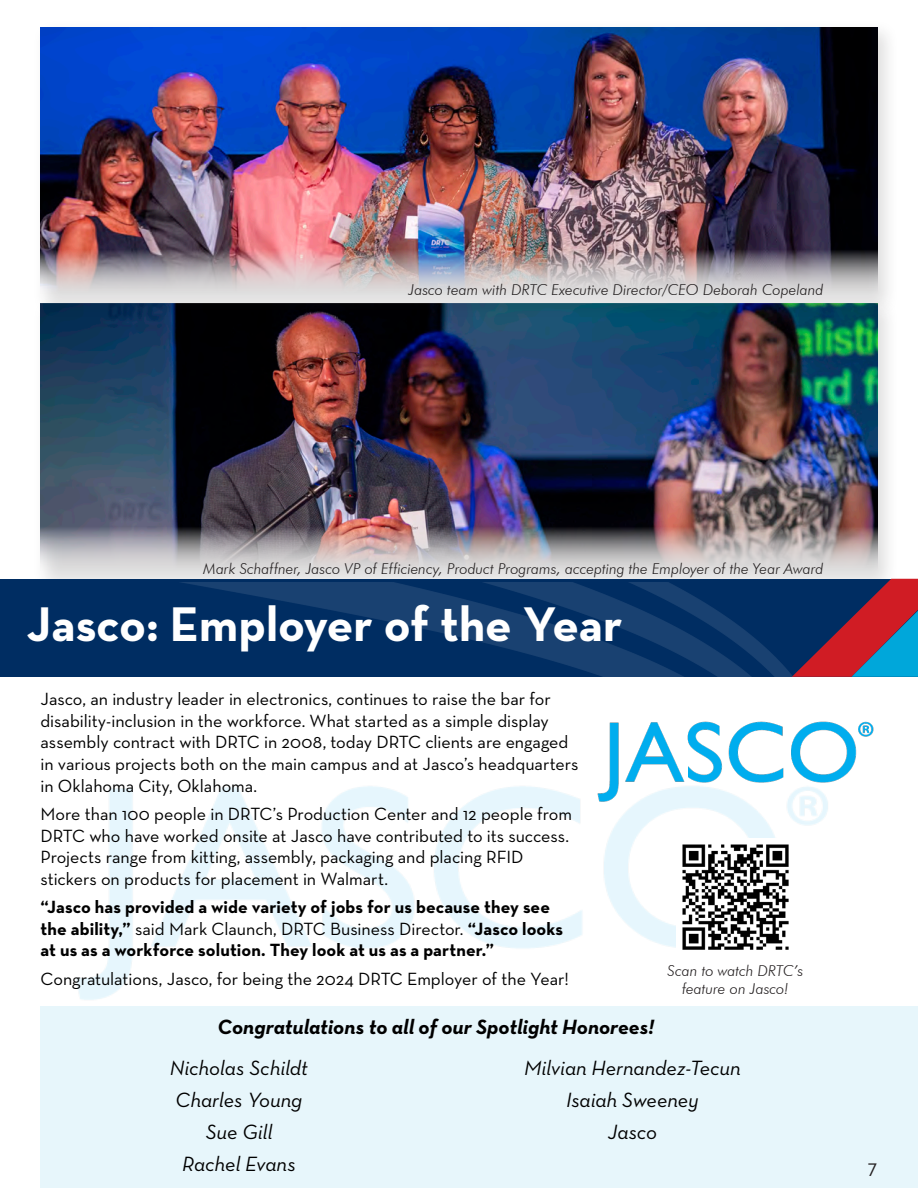
<style>
.page{position:relative;width:918px;height:1188px;background:#fff}
.page>*{position:absolute;margin:0;border:0;box-sizing:border-box;transform-origin:0 0}
.Artilce_Title_left{font:700 49.5px "Neutra Text";color:#fff}
.Pg_7_list_centered{font:italic 21px "Neutra Text";letter-spacing:-.005em;color:#000}
.Pg_7_small_title_centered{font:italic 700 21px "Neutra Text";color:#000}
.Pg___black_right{font:21px "Neutra Text";color:#231f20}
.Pg_7_paragraph{font:18px/21.6px "Neutra Text";letter-spacing:-.005em;color:#000}
.Pg_7_paragraph-2{font:700 18px/21.6px "Neutra Text";letter-spacing:.005em;color:#000}
.Pg__6_captions{font:italic 300 15px "Futura BT";color:#231f20}
.Pg_7_caption_centered{font:italic 300 15px/18px "Futura BT";color:#231f20;text-align:center}
.s1{font-weight:400}
</style>
<div class="page">
<img style="left:64px;top:786px;width:777px;height:221px">
<div style="left:40px;top:1007px;width:878px;height:181px;background:#e7f6fb"></div>
<img style="left:593px;top:721px;width:281px;height:108px">
<div style="left:32px;top:295px;width:868px;height:301px;background:#231f20;opacity:.15"></div>
<img style="left:40px;top:319px;width:837px;height:255px">
<img style="left:676px;top:838px;width:119px;height:117px">
<div style="left:0;top:580px;width:918px;height:97px;background:#002d62"></div>
<img style="left:181px;top:582px;width:611px;height:95px">
<svg style="left:792px;top:579px;width:126px;height:98px"></svg>
<div style="left:32px;top:18px;width:868px;height:301px;background:#231f20;opacity:.15"></div>
<img style="left:40px;top:27px;width:837px;height:270px">
<p class="Pg__6_captions" style="left:409px;top:280px;width:416px">Jasco team with DRTC Executive Director/CEO Deborah Copeland</p>
<p class="Pg__6_captions" style="left:203px;top:559px;width:622px">Mark Schaffner, Jasco VP of Efficiency, Product Programs, accepting the Employer of the Year Award</p>
<p class="Artilce_Title_left" style="left:27px;top:593px;width:597px">Jasco: Employer of the Year</p>
<p class="Pg_7_paragraph" style="left:40px;top:688px;width:540px">Jasco, an industry leader in electronics, continues to raise the bar for disability-inclusion in the workforce. What started as a simple display assembly contract with DRTC in 2008, today DRTC clients are engaged in various projects both on the main campus and at Jasco’s headquarters in Oklahoma City, Oklahoma.</p>
<p class="Pg_7_paragraph" style="left:40px;top:803px;width:533px">More than 100 people in DRTC’s Production Center and 12 people from DRTC who have worked onsite at Jasco have contributed to its success.<br>Projects range from kitting, assembly, packaging and placing RFID stickers on products for placement in Walmart.</p>
<p class="Pg_7_paragraph-2" style="left:40px;top:896px;width:524px">“Jasco has provided a wide variety of jobs for us because they see the ability,” <span class="s1">said Mark Claunch, DRTC Business Director.</span> “Jasco looks at us as a workforce solution. They look at us as a partner.”</p>
<p class="Pg_7_paragraph" style="left:40px;top:967px;width:530px">Congratulations, Jasco, for being the 2024 DRTC Employer of the Year!</p>
<p class="Pg_7_small_title_centered" style="left:217px;top:1013px;width:438px">Congratulations to all of our Spotlight Honorees!</p>
<p class="Pg_7_caption_centered" style="left:668px;top:962px;width:137px">Scan to watch DRTC’s feature on Jasco!</p>
<p class="Pg_7_list_centered" style="left:170px;top:1055px;width:139px">Nicholas Schildt</p>
<p class="Pg_7_list_centered" style="left:176px;top:1087px;width:128px">Charles Young</p>
<p class="Pg_7_list_centered" style="left:206px;top:1119px;width:68px">Sue Gill</p>
<p class="Pg_7_list_centered" style="left:182px;top:1151px;width:115px">Rachel Evans</p>
<p class="Pg_7_list_centered" style="left:524px;top:1055px;width:218px">Milvian Hernandez-Tecun</p>
<p class="Pg_7_list_centered" style="left:566px;top:1087px;width:134px">Isaiah Sweeney</p>
<p class="Pg_7_list_centered" style="left:608px;top:1119px;width:51px">Jasco</p>
<p class="Pg___black_right" style="left:868px;top:1154px;width:11px">7</p>
</div>
